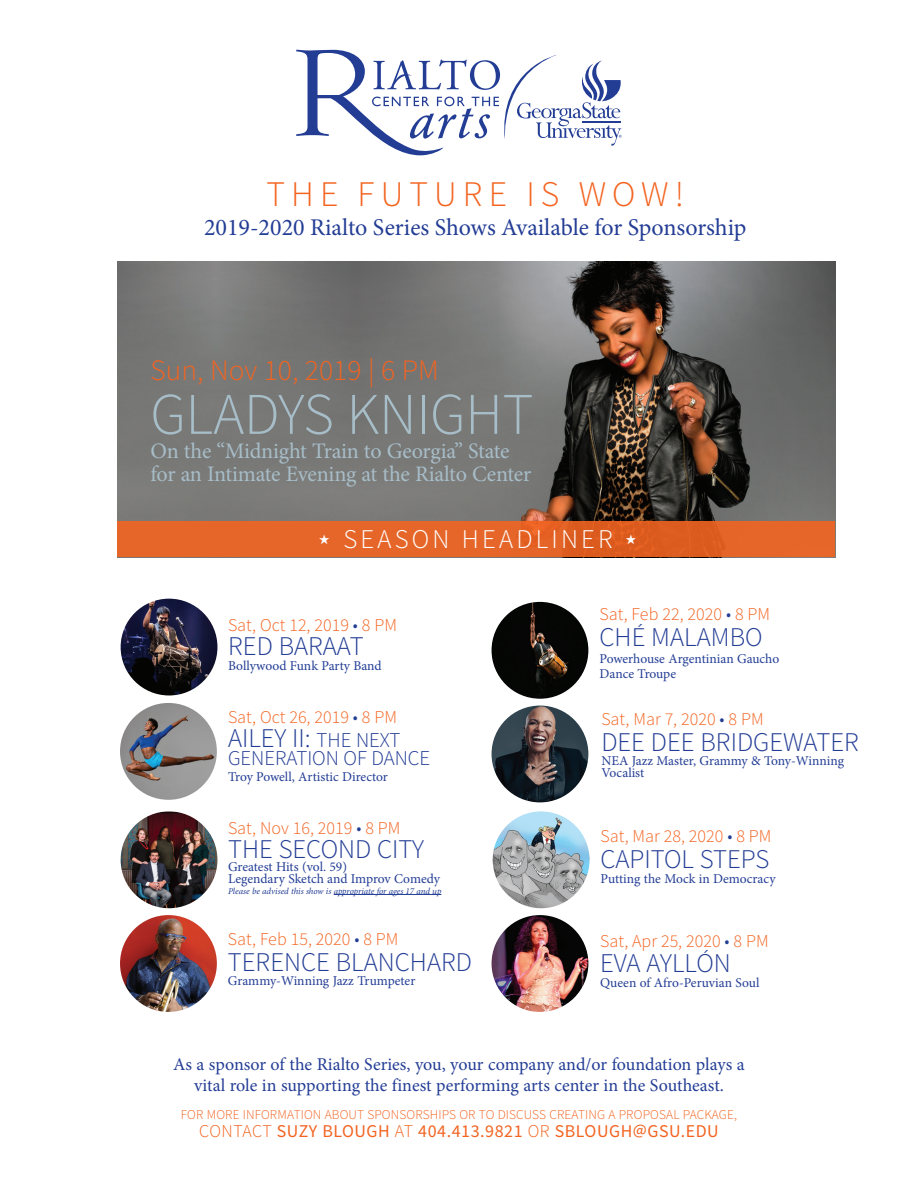
<style>
.page{position:relative;width:918px;height:1188px;background:#fff}
.page>*{position:absolute;margin:0;border:0;box-sizing:border-box;transform-origin:0 0}
.t1{font:300 59.1px "Source Sans Pro";color:#a7bdc8}
.t2{font:300 36px "Source Sans Pro";letter-spacing:.17em;color:#f36421}
.t3{font:300 29.55px "Source Sans Pro";color:#f36421}
.t4{font:300 27px "Source Sans Pro";color:#233d95}
.t5{font:300 27px "Source Sans Pro";letter-spacing:.12em;color:#fff}
.t6{font:24px "Minion Pro";color:#233d95}
.t7{font:22.2px/23.2px "Minion Pro";letter-spacing:-.015em;color:#a7bdc8}
.t8{font:300 21px "Source Sans Pro";color:#233d95}
.t9{font:300 18px "Source Sans Pro";color:#f36421}
.t10{font:18px/21px "Minion Pro";letter-spacing:-.005em;color:#233d95;text-align:center}
.t11{font:18px "Source Sans Pro";letter-spacing:.03em;color:#f36421}
.t12{font:13.5px/11.9px "Minion Pro";letter-spacing:-.005em;color:#233d95}
.t13{font:300 13.5px "Source Sans Pro";letter-spacing:.01em;color:#f36421}
.t14{font:italic 9px "Minion Pro";letter-spacing:-.01em;color:#233d95}
.s1{color:#233d95}
.s2{font-size:21px}
.s3{font-weight:300}
</style>
<div class="page">
<hr style="left:334px;top:894px;width:107px;height:1px;background:#233d95">
<img style="left:119px;top:597px;width:100px;height:100px;border-radius:50px">
<div style="left:118px;top:596px;width:102px;height:102px;border:2px solid #fff;border-radius:50%"></div>
<img style="left:492px;top:706px;width:96px;height:96px">
<div style="left:489px;top:703px;width:102px;height:102px;border:2px solid #fff;border-radius:50%"></div>
<img style="left:119px;top:702px;width:99px;height:99px;border-radius:50px">
<div style="left:118px;top:701px;width:101px;height:101px;border:2px solid #fff;border-radius:50%"></div>
<img style="left:119px;top:914px;width:99px;height:99px;border-radius:50px">
<div style="left:118px;top:913px;width:101px;height:101px;border:2px solid #fff;border-radius:50%"></div>
<img style="left:490px;top:601px;width:100px;height:99px;border-radius:50px">
<div style="left:489px;top:600px;width:102px;height:101px;border:2px solid #fff;border-radius:50%"></div>
<img style="left:492px;top:810px;width:99px;height:99px;border-radius:50px">
<div style="left:490px;top:809px;width:102px;height:102px;border:2px solid #fff;border-radius:50%"></div>
<img style="left:119px;top:810px;width:100px;height:99px;border-radius:50px">
<div style="left:118px;top:809px;width:102px;height:102px;border:2px solid #fff;border-radius:50%"></div>
<img style="left:490px;top:914px;width:100px;height:99px;border-radius:50px">
<div style="left:489px;top:913px;width:102px;height:101px;border:2px solid #fff;border-radius:50%"></div>
<svg style="left:296px;top:50px;width:326px;height:105px"></svg>
<img style="left:118px;top:262px;width:717px;height:259px">
<div style="left:118px;top:521px;width:717px;height:36px;background:#e66629"></div>
<h2 class="t2" style="left:266px;top:172px;width:25px">THE</h2>
<h2 class="t2" style="left:358px;top:172px;width:328px">FUTURE I S WOW!</h2>
<h3 class="t6" style="left:204px;top:211px;width:544px">2019-2020 Rialto Series Shows Available for Sponsorship</h3>
<h3 class="t3" style="left:150px;top:352px;width:290px">SUN, NOV 10, 2019 | 6 PM</h3>
<h1 class="t1" style="left:150px;top:378px;width:384px">GLADYS KN IGHT</h1>
<h3 class="t7" style="left:150px;top:439px;width:382px">On the “Midnight Train to Georgia” State for an Intimate Evening at the Rialto Center</h3>
<h3 class="t5" style="left:319px;top:523px;width:160px">★ SEASON HEADLI</h3>
<h3 class="t5" style="left:561px;top:523px;width:77px">NER ★</h3>
<h3 class="t9" style="left:228px;top:614px;width:170px">SAT, OCT 12, 2019 <span class="s1">•</span> 8 PM</h3>
<h3 class="t4" style="left:228px;top:629px;width:137px">RED BARAAT</h3>
<p class="t12" style="left:228px;top:659px;width:155px">Bollywood Funk Party Band</p>
<h3 class="t9" style="left:228px;top:706px;width:170px">SAT, OCT 26, 2019 <span class="s1">•</span> 8 PM</h3>
<h3 class="t4" style="left:228px;top:721px;width:174px">AILEY II : <span class="s2">THE NEXT</span></h3>
<h3 class="t8" style="left:228px;top:745px;width:204px">GENERATION OF DANCE</h3>
<p class="t12" style="left:228px;top:771px;width:161px">Troy Powell, Artistic Director</p>
<h3 class="t9" style="left:228px;top:817px;width:174px">SAT, NOV 16, 2019 <span class="s1">•</span> 8 PM</h3>
<h3 class="t4" style="left:228px;top:833px;width:198px">THE SECON D CITY</h3>
<p class="t12" style="left:228px;top:861px;width:214px">Greatest Hits (vol. 59)<br>Legendary Sketch and Improv Comedy</p>
<p class="t14" style="left:228px;top:885px;width:215px">Please be advised this show is appropriate for ages 17 and up</p>
<h3 class="t9" style="left:228px;top:928px;width:172px">SAT, FEB 15, 2020 <span class="s1">•</span> 8 PM</h3>
<h3 class="t4" style="left:228px;top:945px;width:246px">TERENCE BLANCHARD</h3>
<p class="t12" style="left:228px;top:975px;width:189px">Grammy-Winning Jazz Trumpeter</p>
<h3 class="t9" style="left:600px;top:603px;width:172px">SAT, FEB 22, 2020 <span class="s1">•</span> 8 PM</h3>
<h3 class="t4" style="left:600px;top:620px;width:129px">CHÉ MALAMBO</h3>
<p class="t12" style="left:600px;top:652px;width:181px;line-height:15px">Powerhouse Argentinian Gaucho<br>Dance Troupe</p>
<h3 class="t9" style="left:601px;top:708px;width:164px">SAT, MAR 7, 2020 <span class="s1">•</span> 8 PM</h3>
<h3 class="t4" style="left:601px;top:725px;width:253px">DEE DEE BRIDGEWATER</h3>
<p class="t12" style="left:601px;top:755px;width:244px">NEA Jazz Master, Grammy &amp; Tony-Winning<br>Vocalist</p>
<h3 class="t9" style="left:601px;top:825px;width:172px">SAT, MAR 28, 2020 <span class="s1">•</span> 8 PM</h3>
<h3 class="t4" style="left:601px;top:843px;width:154px">CAPITOL STEPS</h3>
<p class="t12" style="left:601px;top:872px;width:177px">Putting the Mock in Democracy</p>
<h3 class="t9" style="left:600px;top:930px;width:170px">SAT, APR 25, 2020 <span class="s1">•</span> 8 PM</h3>
<h3 class="t4" style="left:600px;top:947px;width:60px">EVA AYLL</h3>
<h3 class="t4" style="left:696px;top:947px;width:36px">ÓN</h3>
<p class="t12" style="left:600px;top:977px;width:161px">Queen of Afro-Peruvian Soul</p>
<h3 class="t10" style="left:173px;top:1054px;width:573px">As a sponsor of the Rialto Series, you, your company and/or foundation plays a vital role in supporting the finest performing arts center in the Southeast.</h3>
<p class="t13" style="left:181px;top:1107px;width:8px">FOR</p>
<p class="t13" style="left:207px;top:1107px;width:10px">MOR</p>
<p class="t13" style="left:233px;top:1107px;width:38px">E INFORM</p>
<p class="t13" style="left:287px;top:1107px;width:54px">ATION ABOU</p>
<p class="t13" style="left:357px;top:1107px;width:19px">T SPONSORS</p>
<p class="t13" style="left:430px;top:1107px;width:102px">HIPS OR TO DISCUSS</p>
<p class="t13" style="left:549px;top:1107px;width:78px">CREATING A PROPOS</p>
<p class="t13" style="left:666px;top:1107px;width:72px">AL PACKAGE,</p>
<h3 class="t11" style="left:199px;top:1120px;width:521px"><span class="s3">CONTACT</span> SUZY BLOUGH <span class="s3">AT</span> 404.413.9821 <span class="s3">OR</span> SBLOUGH@GSU.EDU</h3>
</div>
